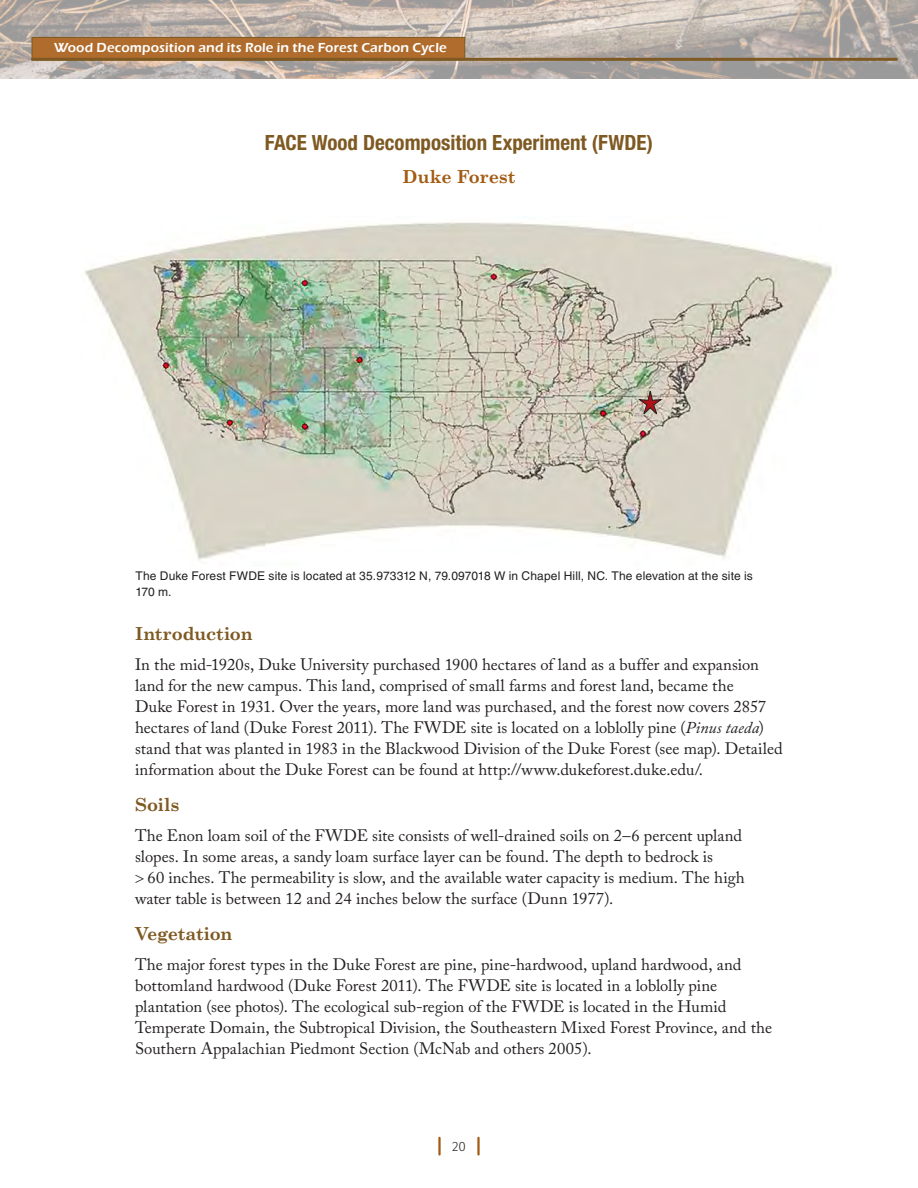
<style>
.page{position:relative;width:918px;height:1188px;background:#fff}
.page>*{position:absolute;margin:0;border:0;box-sizing:border-box;transform-origin:0 0}
.Appendix_heading_1{font:700 condensed 21px "Helvetica Neue LT Std";color:#7e5922}
.Appendix_heading_2{font:700 18px "Century Schoolbook";letter-spacing:-.015em;color:#7e5922}
.Pubs_Heading_2{font:700 18px "Century Schoolbook";letter-spacing:-.01em;color:#a35a12}
.Body_Text{font:16.5px/21px "Adobe Caslon Pro";color:#231f20}
.t1{font:600 13.5px "Eras ITC";letter-spacing:.01em;color:#fff}
.t2{font:300 13.5px "Fira Sans";color:#231f20}
.t3{font:12px/16.5px "Helvetica LT Std";letter-spacing:.01em;color:#231f20}
.s1{font-style:italic}
</style>
<div class="page">
<img style="left:0;top:0;width:918px;height:78px">
<svg style="left:31px;top:37px;width:435px;height:24px"></svg>
<hr style="left:438px;top:1138px;width:3px;height:17px;background:#a35a12">
<hr style="left:477px;top:1138px;width:3px;height:17px;background:#a35a12">
<hr style="left:32px;top:58px;width:864px;height:3px;background:#7e5922">
<img style="left:84px;top:222px;width:753px;height:338px">
<svg style="left:638px;top:391px;width:24px;height:23px"></svg>
<p class="t1" style="left:54px;top:40px;width:394px">Wood Decomposition and its Role in the Forest Carbon Cycle</p>
<p class="Appendix_heading_1" style="left:265px;top:130px;width:390px">FACE Wood Decomposition Experiment (FWDE)</p>
<h2 class="Pubs_Heading_2" style="left:402px;top:163px;width:115px">Duke Forest</h2>
<p class="t3" style="left:136px;top:567px;width:619px">The Duke Forest FWDE site is located at 35.973312 N, 79.097018 W in Chapel Hill, NC. The elevation at the site is<br>170 m.</p>
<h2 class="Appendix_heading_2" style="left:135px;top:620px;width:119px">Introduction</h2>
<p class="Body_Text" style="left:135px;top:654px;width:649px">In the mid-1920s, Duke University purchased 1900 hectares of land as a buffer and expansion land for the new campus. This land, comprised of small farms and forest land, became the<br>Duke Forest in 1931. Over the years, more land was purchased, and the forest now covers 2857 hectares of land (Duke Forest 2011). The FWDE site is located on a loblolly pine (<span class="s1">Pinus taeda</span>) stand that was planted in 1983 in the Blackwood Division of the Duke Forest (see map). Detailed information about the Duke Forest can be found at http://www.dukeforest.duke.edu/.</p>
<h2 class="Appendix_heading_2" style="left:135px;top:791px;width:46px">Soils</h2>
<p class="Body_Text" style="left:135px;top:825px;width:609px">The Enon loam soil of the FWDE site consists of well-drained soils on 2–6 percent upland</p>
<p class="Body_Text" style="left:135px;top:846px;width:580px">slopes. In some areas, a sandy loam surface layer can be found. The depth to bedrock is</p>
<p class="Body_Text" style="left:148px;top:867px;width:599px">60 inches. The permeability is slow, and the available water capacity is medium. The high</p>
<p class="Body_Text" style="left:135px;top:888px;width:480px">water table is between 12 and 24 inches below the surface (Dunn 1977).</p>
<h2 class="Appendix_heading_2" style="left:135px;top:920px;width:99px">Vegetation</h2>
<p class="Body_Text" style="left:135px;top:954px;width:639px">The major forest types in the Duke Forest are pine, pine-hardwood, upland hardwood, and bottomland hardwood (Duke Forest 2011). The FWDE site is located in a loblolly pine plantation (see photos). The ecological sub-region of the FWDE is located in the Humid Temperate Domain, the Subtropical Division, the Southeastern Mixed Forest Province, and the Southern Appalachian Piedmont Section (McNab and others 2005).</p>
<p class="t2" style="left:452px;top:1137px;width:15px">20</p>
</div>
